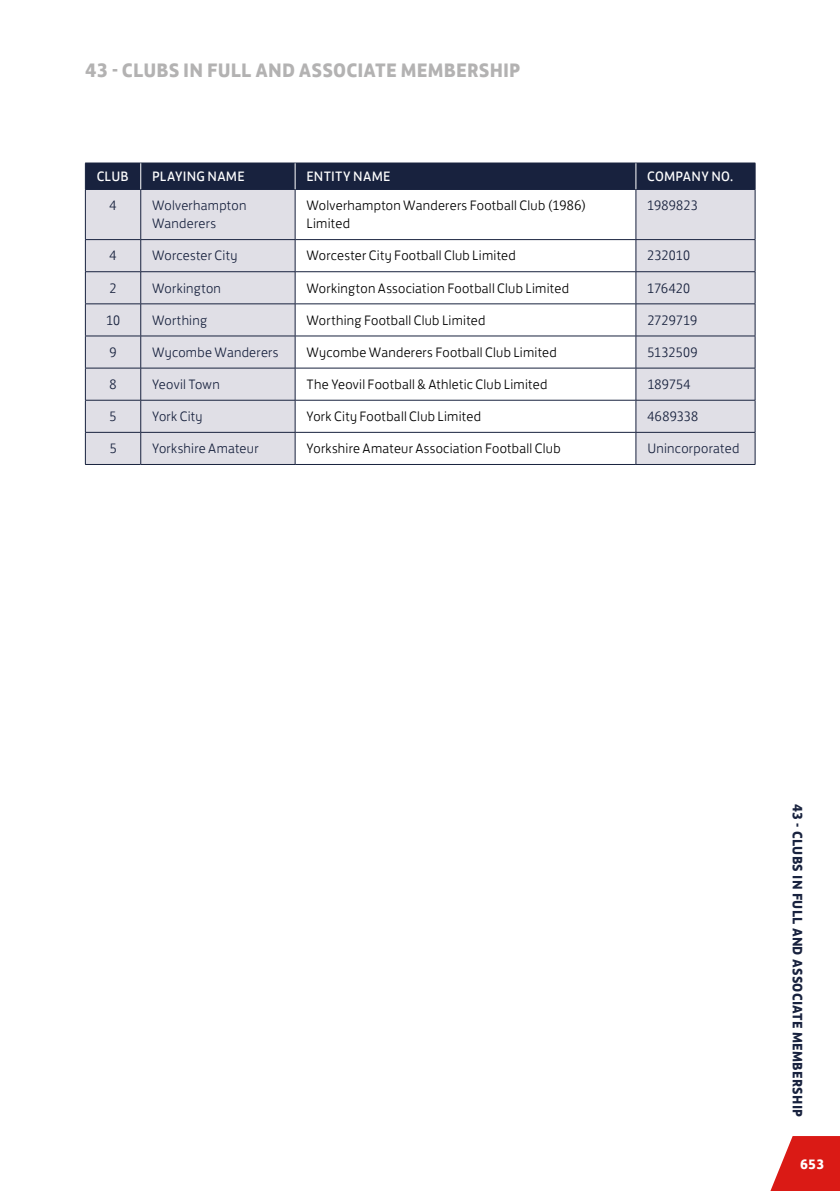
<style>
.page{position:relative;width:840px;height:1191px;background:#fff}
.page>*{position:absolute;margin:0;border:0;box-sizing:border-box;transform-origin:0 0}
.t1{font:700 20px "FS Jack";letter-spacing:.005em;color:#b3b2b2}
.t2{font:300 14px/18px "FS Jack";letter-spacing:.02em;color:#000}
.t3{font:300 14px/18px "FS Jack";letter-spacing:.02em;color:#18223e}
.t4{font:700 14px "FS Jack";letter-spacing:.02em;color:#18223e}
.t5{font:14px "FS Jack";letter-spacing:.015em;color:#fff}
.t6{font:700 14px "FS Jack";color:#fff}
</style>
<div class="page">
<svg style="left:86px;top:190px;width:668px;height:274px;fill:#e0dfe6"></svg>
<hr style="left:85px;top:190px;width:1px;height:49px;background:#18223e">
<hr style="left:85px;top:239px;width:55px;height:1px;background:#18223e">
<hr style="left:85px;top:240px;width:1px;height:31px;background:#18223e">
<hr style="left:85px;top:271px;width:55px;height:1px;background:#18223e">
<hr style="left:85px;top:272px;width:1px;height:31px;background:#18223e">
<hr style="left:85px;top:303px;width:55px;height:1px;background:#18223e">
<hr style="left:85px;top:304px;width:1px;height:32px;background:#18223e">
<hr style="left:85px;top:336px;width:55px;height:1px;background:#18223e">
<hr style="left:85px;top:336px;width:1px;height:32px;background:#18223e">
<hr style="left:85px;top:368px;width:55px;height:1px;background:#18223e">
<hr style="left:85px;top:368px;width:1px;height:32px;background:#18223e">
<hr style="left:85px;top:400px;width:55px;height:1px;background:#18223e">
<hr style="left:85px;top:400px;width:1px;height:32px;background:#18223e">
<hr style="left:85px;top:432px;width:55px;height:1px;background:#18223e">
<hr style="left:85px;top:432px;width:1px;height:32px;background:#18223e">
<hr style="left:85px;top:464px;width:55px;height:1px;background:#18223e">
<hr style="left:140px;top:239px;width:155px;height:1px;background:#18223e">
<hr style="left:295px;top:239px;width:340px;height:1px;background:#18223e">
<hr style="left:635px;top:239px;width:120px;height:1px;background:#18223e">
<hr style="left:140px;top:271px;width:155px;height:1px;background:#18223e">
<hr style="left:295px;top:271px;width:340px;height:1px;background:#18223e">
<hr style="left:635px;top:271px;width:120px;height:1px;background:#18223e">
<hr style="left:140px;top:303px;width:155px;height:1px;background:#18223e">
<hr style="left:295px;top:303px;width:340px;height:1px;background:#18223e">
<hr style="left:635px;top:303px;width:120px;height:1px;background:#18223e">
<hr style="left:295px;top:336px;width:340px;height:1px;background:#18223e">
<hr style="left:295px;top:368px;width:340px;height:1px;background:#18223e">
<hr style="left:295px;top:400px;width:340px;height:1px;background:#18223e">
<hr style="left:295px;top:432px;width:340px;height:1px;background:#18223e">
<hr style="left:295px;top:464px;width:340px;height:1px;background:#18223e">
<hr style="left:295px;top:189px;width:340px;height:1px;background:#18223e">
<hr style="left:635px;top:189px;width:120px;height:1px;background:#18223e">
<hr style="left:85px;top:189px;width:56px;height:1px;background:#18223e">
<hr style="left:141px;top:189px;width:154px;height:1px;background:#18223e">
<hr style="left:140px;top:190px;width:1px;height:49px;background:#18223e">
<hr style="left:294px;top:190px;width:1px;height:49px;background:#18223e">
<hr style="left:140px;top:240px;width:1px;height:31px;background:#18223e">
<hr style="left:294px;top:240px;width:1px;height:31px;background:#18223e">
<hr style="left:140px;top:272px;width:1px;height:31px;background:#18223e">
<hr style="left:294px;top:272px;width:1px;height:31px;background:#18223e">
<hr style="left:140px;top:304px;width:1px;height:32px;background:#18223e">
<hr style="left:294px;top:304px;width:1px;height:32px;background:#18223e">
<hr style="left:140px;top:336px;width:155px;height:1px;background:#18223e">
<hr style="left:140px;top:336px;width:1px;height:32px;background:#18223e">
<hr style="left:294px;top:336px;width:1px;height:32px;background:#18223e">
<hr style="left:140px;top:368px;width:155px;height:1px;background:#18223e">
<hr style="left:140px;top:368px;width:1px;height:32px;background:#18223e">
<hr style="left:294px;top:368px;width:1px;height:32px;background:#18223e">
<hr style="left:140px;top:400px;width:155px;height:1px;background:#18223e">
<hr style="left:140px;top:400px;width:1px;height:32px;background:#18223e">
<hr style="left:294px;top:400px;width:1px;height:32px;background:#18223e">
<hr style="left:140px;top:432px;width:155px;height:1px;background:#18223e">
<hr style="left:140px;top:432px;width:1px;height:32px;background:#18223e">
<hr style="left:294px;top:432px;width:1px;height:32px;background:#18223e">
<hr style="left:140px;top:464px;width:155px;height:1px;background:#18223e">
<hr style="left:635px;top:190px;width:1px;height:49px;background:#18223e">
<hr style="left:754px;top:190px;width:1px;height:49px;background:#18223e">
<hr style="left:635px;top:240px;width:1px;height:31px;background:#18223e">
<hr style="left:754px;top:240px;width:1px;height:31px;background:#18223e">
<hr style="left:635px;top:272px;width:1px;height:31px;background:#18223e">
<hr style="left:754px;top:272px;width:1px;height:31px;background:#18223e">
<hr style="left:635px;top:304px;width:1px;height:32px;background:#18223e">
<hr style="left:754px;top:304px;width:1px;height:32px;background:#18223e">
<hr style="left:635px;top:336px;width:120px;height:1px;background:#18223e">
<hr style="left:635px;top:336px;width:1px;height:32px;background:#18223e">
<hr style="left:754px;top:336px;width:1px;height:32px;background:#18223e">
<hr style="left:635px;top:368px;width:120px;height:1px;background:#18223e">
<hr style="left:635px;top:368px;width:1px;height:32px;background:#18223e">
<hr style="left:754px;top:368px;width:1px;height:32px;background:#18223e">
<hr style="left:635px;top:400px;width:120px;height:1px;background:#18223e">
<hr style="left:635px;top:400px;width:1px;height:32px;background:#18223e">
<hr style="left:754px;top:400px;width:1px;height:32px;background:#18223e">
<hr style="left:635px;top:432px;width:120px;height:1px;background:#18223e">
<hr style="left:635px;top:432px;width:1px;height:32px;background:#18223e">
<hr style="left:754px;top:432px;width:1px;height:32px;background:#18223e">
<hr style="left:635px;top:464px;width:120px;height:1px;background:#18223e">
<div style="left:85px;top:163px;width:670px;height:26px;background:#18223e"></div>
<svg style="left:770px;top:1136px;width:69px;height:55px"></svg>
<h1 class="t1" style="left:85px;top:54px;width:437px">43 - CLUBS IN FULL AND ASSOCIATE MEMBERSHIP</h1>
<p class="t5" style="left:97px;top:165px;width:33px">CLUB</p>
<p class="t5" style="left:152px;top:165px;width:94px">PLAYING NAME</p>
<p class="t5" style="left:306px;top:165px;width:85px">ENTITY NAME</p>
<p class="t5" style="left:647px;top:165px;width:87px">COMPANY NO.</p>
<p class="t3" style="left:109px;top:195px;width:9px">4</p>
<p class="t3" style="left:152px;top:195px;width:96px">Wolverhampton<br>Wanderers</p>
<p class="t2" style="left:306px;top:195px;width:281px">Wolverhampton Wanderers Football Club (1986)<br>Limited</p>
<p class="t3" style="left:647px;top:195px;width:52px">1989823</p>
<p class="t3" style="left:109px;top:245px;width:9px">4</p>
<p class="t3" style="left:152px;top:245px;width:87px">Worcester City</p>
<p class="t2" style="left:306px;top:245px;width:211px">Worcester City Football Club Limited</p>
<p class="t3" style="left:647px;top:245px;width:44px">232010</p>
<p class="t3" style="left:109px;top:277px;width:9px">2</p>
<p class="t3" style="left:152px;top:277px;width:70px">Workington</p>
<p class="t2" style="left:306px;top:277px;width:264px">Workington Association Football Club Limited</p>
<p class="t3" style="left:647px;top:277px;width:44px">176420</p>
<p class="t3" style="left:106px;top:309px;width:16px">10</p>
<p class="t3" style="left:152px;top:309px;width:56px">Worthing</p>
<p class="t2" style="left:306px;top:309px;width:180px">Worthing Football Club Limited</p>
<p class="t3" style="left:647px;top:309px;width:51px">2729719</p>
<p class="t3" style="left:110px;top:342px;width:9px">9</p>
<p class="t3" style="left:152px;top:342px;width:128px">Wycombe Wanderers</p>
<p class="t2" style="left:306px;top:342px;width:252px">Wycombe Wanderers Football Club Limited</p>
<p class="t3" style="left:647px;top:342px;width:52px">5132509</p>
<p class="t3" style="left:110px;top:374px;width:9px">8</p>
<p class="t3" style="left:152px;top:374px;width:69px">Yeovil Town</p>
<p class="t2" style="left:306px;top:374px;width:242px">The Yeovil Football &amp; Athletic Club Limited</p>
<p class="t3" style="left:647px;top:374px;width:45px">189754</p>
<p class="t3" style="left:110px;top:406px;width:9px">5</p>
<p class="t3" style="left:152px;top:406px;width:52px">York City</p>
<p class="t2" style="left:306px;top:406px;width:176px">York City Football Club Limited</p>
<p class="t3" style="left:647px;top:406px;width:52px">4689338</p>
<p class="t3" style="left:110px;top:438px;width:9px">5</p>
<p class="t3" style="left:152px;top:438px;width:108px">Yorkshire Amateur</p>
<p class="t2" style="left:306px;top:438px;width:255px">Yorkshire Amateur Association Football Club</p>
<p class="t3" style="left:647px;top:438px;width:93px">Unincorporated</p>
<p class="t4" style="left:808px;top:804px;width:315px;rotate:90deg">43 - CLUBS IN FULL AND ASSOCIATE MEMBERSHIP</p>
<p class="t6" style="left:799px;top:1152px;width:26px">653</p>
</div>
